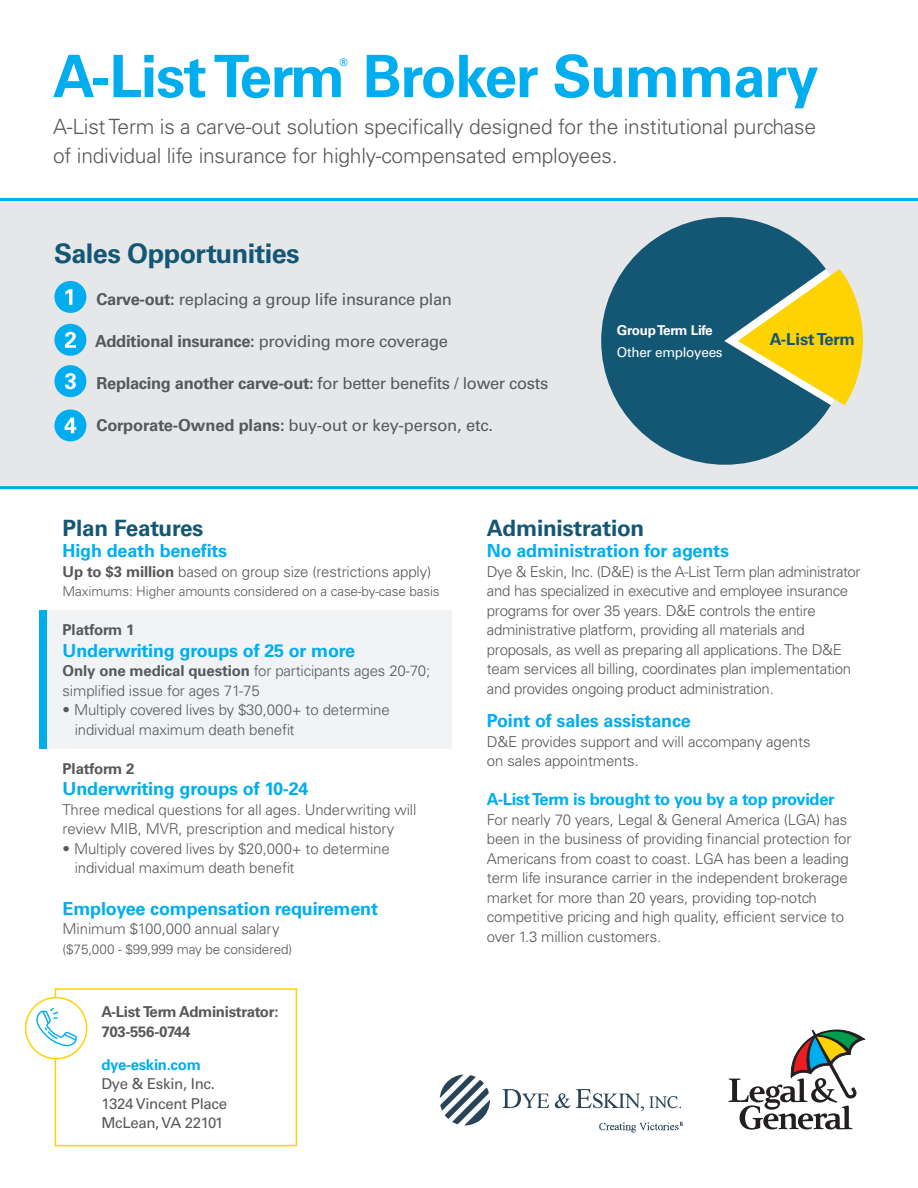
<style>
.page{position:relative;width:918px;height:1188px;background:#fff}
.page>*{position:absolute;margin:0;border:0;box-sizing:border-box;transform-origin:0 0}
.t1{font:700 58.5px "Univers LT Std";letter-spacing:-.02em;color:#00aeef}
.t2{font:700 27px "Univers LT Std";letter-spacing:-.02em;color:#145774}
.dark_blue_header{font:700 22.5px "Univers LT Std";letter-spacing:-.01em;color:#145774}
.t3{font:300 21px/28.5px "Univers LT Std";letter-spacing:-.01em;color:#57585a}
.Blue_secondary_title{font:700 18px "Univers LT Std";letter-spacing:-.01em;color:#00aeef}
.t4{font:16.5px "Univers LT Std";letter-spacing:-.02em;color:#57585a}
.Blue_secondary_title-2{font:700 16.5px "Univers LT Std";letter-spacing:-.02em;color:#00aeef}
.t5{font:700 16.5px "Univers LT Std";color:#145774}
.Body_Copy{font:300 15px/19.5px "Univers LT Std";letter-spacing:-.01em;color:#57585a}
.Body_Copy-2{font:700 15px "Univers LT Std";letter-spacing:-.02em;color:#57585a}
.t6{font:15px "Univers LT Std";letter-spacing:-.02em;color:#57585a}
.body_copy_smaller{font:300 15px "Univers LT Std";letter-spacing:-.01em;color:#57585a}
.t7{font:700 15px "Univers LT Std";letter-spacing:-.02em;color:#00aeef}
.Body_Copy-3{font:300 13.5px "Univers LT Std";letter-spacing:-.01em;color:#57585a}
.body_copy_smaller-2{font:300 13.5px "Univers LT Std";letter-spacing:-.01em;color:#57585a}
.t8{font:13.5px "Univers LT Std";letter-spacing:-.02em;color:#fff}
.t9{font:700 13.5px "Univers LT Std";letter-spacing:-.02em;color:#fff}
.t10{font:700 10.5px "Univers LT Std";color:#00aeef}
.s1{font-weight:700}
</style>
<div class="page">
<div style="left:40px;top:611px;width:411px;height:138px;background:#f2f3f4"></div>
<svg style="left:729px;top:1030px;width:136px;height:100px"></svg>
<svg style="left:440px;top:1074px;width:50px;height:51px"></svg>
<svg style="left:502px;top:1089px;width:179px;height:22px"></svg>
<svg style="left:599px;top:1121px;width:84px;height:12px"></svg>
<div style="left:0;top:198px;width:918px;height:288px;background:#e6e7e9"></div>
<div style="left:601px;top:217px;width:248px;height:248px;background:#145774;border-radius:50%"></div>
<svg style="left:724px;top:269px;width:139px;height:136px"></svg>
<hr style="left:0;top:198px;width:918px;height:3px;background:#00aeef">
<hr style="left:0;top:486px;width:918px;height:3px;background:#00aeef">
<div style="left:54px;top:281px;width:32px;height:32px;background:#00aeef;border-radius:50%"></div>
<div style="left:54px;top:324px;width:32px;height:32px;background:#00aeef;border-radius:50%"></div>
<div style="left:54px;top:365px;width:32px;height:32px;background:#00aeef;border-radius:50%"></div>
<div style="left:54px;top:409px;width:32px;height:32px;background:#00aeef;border-radius:50%"></div>
<svg style="left:65px;top:289px;width:7px;height:16px"></svg>
<svg style="left:65px;top:332px;width:11px;height:16px"></svg>
<svg style="left:65px;top:373px;width:11px;height:16px"></svg>
<svg style="left:65px;top:418px;width:11px;height:15px"></svg>
<div style="left:40px;top:611px;width:7px;height:138px;background:#00aeef"></div>
<div style="left:55px;top:988px;width:242px;height:158px;border:2px solid #fed304"></div>
<div style="left:26px;top:998px;width:61px;height:61px;background:#fff;border-radius:50%"></div>
<div style="left:25px;top:997px;width:62px;height:62px;border:2px solid #fed304;border-radius:50%"></div>
<svg style="left:36px;top:1008px;width:41px;height:38px"></svg>
<p class="t1" style="left:53px;top:42px;width:767px">A-List Term Broker Summary</p>
<p class="t10" style="left:339px;top:56px;width:10px">®</p>
<p class="t3" style="left:53px;top:112px;width:765px">A-List Term is a carve-out solution specifically designed for the institutional purchase of individual life insurance for highly-compensated employees.</p>
<p class="t2" style="left:54px;top:237px;width:247px">Sales Opportunities</p>
<p class="t4" style="left:97px;top:289px;width:357px"><span class="s1">Carve-out:</span> replacing a group life insurance plan</p>
<p class="t4" style="left:95px;top:331px;width:354px"><span class="s1">Additional insurance:</span> providing more coverage</p>
<p class="t4" style="left:97px;top:373px;width:453px"><span class="s1">Replacing another carve-out:</span> for better benefits / lower costs</p>
<p class="t4" style="left:97px;top:415px;width:398px"><span class="s1">Corporate-Owned plans:</span> buy-out or key-person, etc.</p>
<p class="t9" style="left:617px;top:322px;width:97px">Group Term Life</p>
<p class="t8" style="left:617px;top:344px;width:107px">Other employees</p>
<p class="t5" style="left:770px;top:329px;width:87px">A-List Term</p>
<p class="dark_blue_header" style="left:63px;top:515px;width:142px">Plan Features</p>
<p class="Blue_secondary_title" style="left:63px;top:540px;width:166px">High death benefits</p>
<p class="Body_Copy" style="left:63px;top:562px;width:370px"><span class="s1">Up to $3 million</span> based on group size (restrictions apply)</p>
<p class="Body_Copy-3" style="left:63px;top:583px;width:379px">Maximums: Higher amounts considered on a case-by-case basis</p>
<p class="Body_Copy-2" style="left:63px;top:621px;width:73px">Platform 1</p>
<p class="Blue_secondary_title" style="left:63px;top:640px;width:294px">Underwriting groups of 25 or more</p>
<p class="Body_Copy" style="left:63px;top:661px;width:369px"><span class="s1">Only one medical question</span> for participants ages 20-70;</p>
<p class="Body_Copy" style="left:63px;top:681px;width:199px">simplified issue for ages 71-75</p>
<p class="Body_Copy" style="left:75px;top:700px;width:317px;text-indent:-12px">• Multiply covered lives by $30,000+ to determine individual maximum death benefit</p>
<p class="Body_Copy-2" style="left:63px;top:760px;width:73px">Platform 2</p>
<p class="Blue_secondary_title" style="left:63px;top:779px;width:247px">Underwriting groups of 10-24</p>
<p class="Body_Copy" style="left:63px;top:800px;width:355px">Three medical questions for all ages. Underwriting will review MIB, MVR, prescription and medical history</p>
<p class="Body_Copy" style="left:75px;top:839px;width:317px;text-indent:-12px">• Multiply covered lives by $20,000+ to determine individual maximum death benefit</p>
<p class="Blue_secondary_title" style="left:63px;top:898px;width:317px">Employee compensation requirement</p>
<p class="body_copy_smaller" style="left:63px;top:920px;width:218px">Minimum $100,000 annual salary</p>
<p class="body_copy_smaller-2" style="left:63px;top:941px;width:231px">($75,000 - $99,999 may be considered)</p>
<p class="Body_Copy-2" style="left:101px;top:1003px;width:179px">A-List Term Administrator:</p>
<p class="Body_Copy-2" style="left:101px;top:1023px;width:91px">703-556-0744</p>
<p class="t7" style="left:101px;top:1056px;width:101px">dye-eskin.com</p>
<p class="t6" style="left:101px;top:1075px;width:115px">Dye &amp; Eskin, Inc.</p>
<p class="t6" style="left:101px;top:1095px;width:127px">1324 Vincent Place</p>
<p class="t6" style="left:101px;top:1114px;width:124px">McLean, VA 22101</p>
<p class="dark_blue_header" style="left:487px;top:515px;width:159px">Administration</p>
<p class="Blue_secondary_title" style="left:487px;top:540px;width:244px">No administration for agents</p>
<p class="Body_Copy" style="left:487px;top:562px;width:375px">Dye &amp; Eskin, Inc. (D&amp;E) is the A-List Term plan administrator and has specialized in executive and employee insurance programs for over 35 years. D&amp;E controls the entire administrative platform, providing all materials and proposals, as well as preparing all applications. The D&amp;E team services all billing, coordinates plan implementation and provides ongoing product administration.</p>
<p class="Blue_secondary_title" style="left:487px;top:711px;width:206px">Point of sales assistance</p>
<p class="Body_Copy" style="left:487px;top:732px;width:325px">D&amp;E provides support and will accompany agents</p>
<p class="Body_Copy" style="left:487px;top:751px;width:153px">on sales appointments.</p>
<p class="Blue_secondary_title-2" style="left:487px;top:790px;width:349px">A-List Term is brought to you by a top provider</p>
<p class="Body_Copy" style="left:487px;top:810px;width:366px">For nearly 70 years, Legal &amp; General America (LGA) has been in the business of providing financial protection for Americans from coast to coast. LGA has been a leading term life insurance carrier in the independent brokerage market for more than 20 years, providing top-notch competitive pricing and high quality, efficient service to over 1.3 million customers.</p>
</div>
